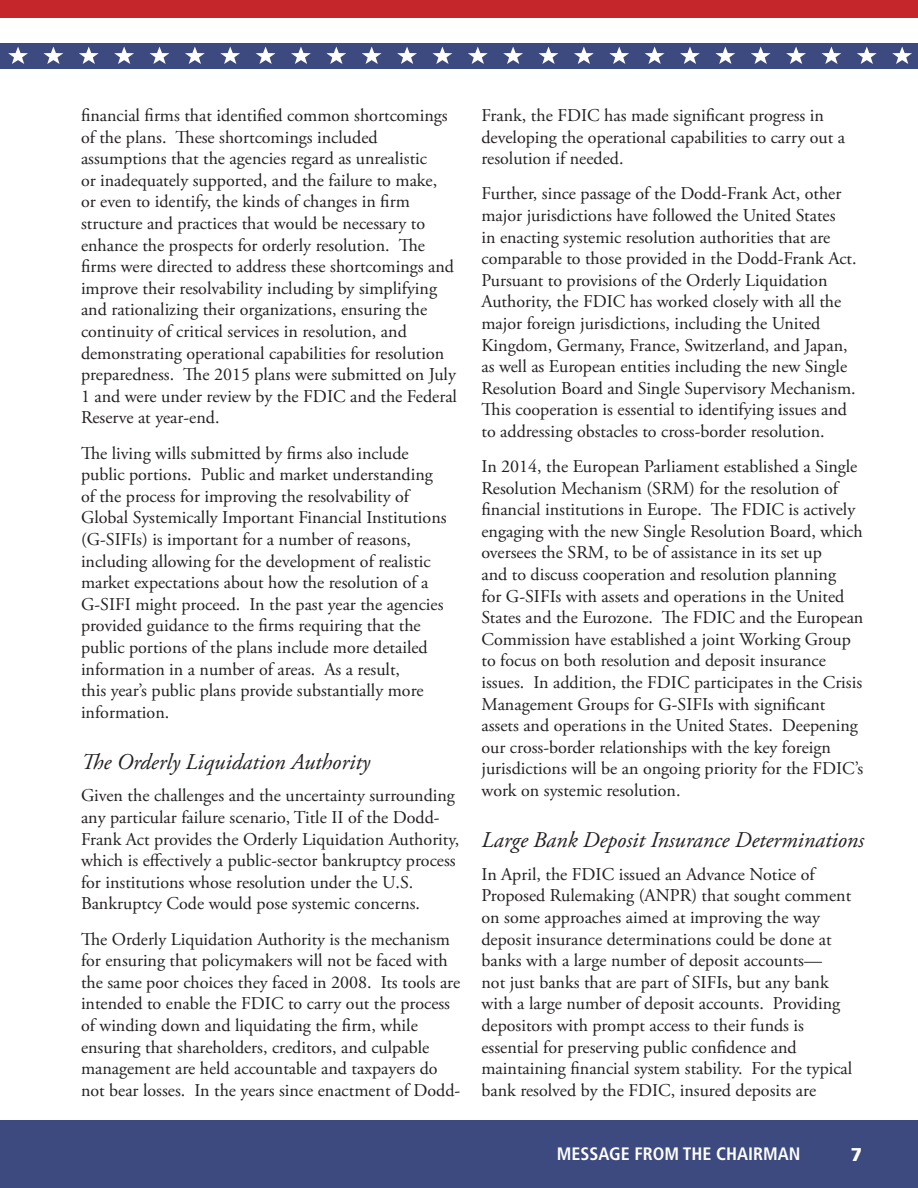
<style>
.page{position:relative;width:918px;height:1188px;background:#fff}
.page>*{position:absolute;margin:0;border:0;box-sizing:border-box;transform-origin:0 0}
.Heading_3{font:italic 22.5px "Adobe Garamond Pro";color:#231f20}
.t1{font:900 18.45px "Frutiger";color:#fff}
.Text_Main{font:18px/21.6px "Adobe Garamond Pro";color:#231f20}
.t2{font:700 condensed 18px "Frutiger";color:#fff}
</style>
<div class="page">
<div style="left:0;top:1120px;width:918px;height:68px;background:#3d4a7f"></div>
<div style="left:0;top:43px;width:918px;height:26px;background:#3d4a7f"></div>
<div style="left:0;top:0;width:918px;height:17px;background:#c4262c"></div>
<svg style="left:8px;top:47px;width:20px;height:17px"></svg>
<svg style="left:362px;top:47px;width:20px;height:17px"></svg>
<svg style="left:79px;top:47px;width:20px;height:17px"></svg>
<svg style="left:256px;top:47px;width:20px;height:17px"></svg>
<svg style="left:574px;top:47px;width:20px;height:17px"></svg>
<svg style="left:786px;top:47px;width:20px;height:17px"></svg>
<svg style="left:43px;top:47px;width:20px;height:17px"></svg>
<svg style="left:220px;top:47px;width:20px;height:17px"></svg>
<svg style="left:539px;top:47px;width:19px;height:17px"></svg>
<svg style="left:715px;top:47px;width:20px;height:17px"></svg>
<svg style="left:114px;top:47px;width:20px;height:17px"></svg>
<svg style="left:326px;top:47px;width:20px;height:17px"></svg>
<svg style="left:503px;top:47px;width:20px;height:17px"></svg>
<svg style="left:645px;top:47px;width:20px;height:17px"></svg>
<svg style="left:857px;top:47px;width:20px;height:17px"></svg>
<svg style="left:432px;top:47px;width:20px;height:17px"></svg>
<svg style="left:751px;top:47px;width:20px;height:17px"></svg>
<svg style="left:150px;top:47px;width:19px;height:17px"></svg>
<svg style="left:680px;top:47px;width:20px;height:17px"></svg>
<svg style="left:892px;top:47px;width:20px;height:17px"></svg>
<svg style="left:185px;top:47px;width:20px;height:17px"></svg>
<svg style="left:397px;top:47px;width:20px;height:17px"></svg>
<svg style="left:291px;top:47px;width:20px;height:17px"></svg>
<svg style="left:468px;top:47px;width:20px;height:17px"></svg>
<svg style="left:609px;top:47px;width:20px;height:17px"></svg>
<svg style="left:821px;top:47px;width:20px;height:17px"></svg>
<p class="Text_Main" style="left:81px;top:105px;width:378px">financial firms that identified common shortcomings of the plans. These shortcomings included assumptions that the agencies regard as unrealistic<br>or inadequately supported, and the failure to make,<br>or even to identify, the kinds of changes in firm structure and practices that would be necessary to enhance the prospects for orderly resolution. The firms were directed to address these shortcomings and improve their resolvability including by simplifying and rationalizing their organizations, ensuring the continuity of critical services in resolution, and demonstrating operational capabilities for resolution preparedness. The 2015 plans were submitted on July 1 and were under review by the FDIC and the Federal Reserve at year-end.</p>
<p class="Text_Main" style="left:81px;top:443px;width:367px">The living wills submitted by firms also include public portions. Public and market understanding of the process for improving the resolvability of Global Systemically Important Financial Institutions (G-SIFIs) is important for a number of reasons, including allowing for the development of realistic market expectations about how the resolution of a G-SIFI might proceed. In the past year the agencies provided guidance to the firms requiring that the public portions of the plans include more detailed information in a number of areas. As a result,<br>this year’s public plans provide substantially more information.</p>
<p class="Heading_3" style="left:81px;top:748px;width:290px">The Orderly Liquidation Authority</p>
<p class="Text_Main" style="left:81px;top:786px;width:380px">Given the challenges and the uncertainty surrounding any particular failure scenario, Title II of the Dodd-Frank Act provides the Orderly Liquidation Authority, which is effectively a public-sector bankruptcy process for institutions whose resolution under the U.S.<br>Bankruptcy Code would pose systemic concerns.</p>
<p class="Text_Main" style="left:81px;top:929px;width:381px">The Orderly Liquidation Authority is the mechanism for ensuring that policymakers will not be faced with the same poor choices they faced in 2008. Its tools are intended to enable the FDIC to carry out the process of winding down and liquidating the firm, while ensuring that shareholders, creditors, and culpable management are held accountable and taxpayers do not bear losses. In the years since enactment of Dodd-</p>
<p class="Text_Main" style="left:482px;top:105px;width:365px">Frank, the FDIC has made significant progress in developing the operational capabilities to carry out a resolution if needed.</p>
<p class="Text_Main" style="left:482px;top:183px;width:377px">Further, since passage of the Dodd-Frank Act, other major jurisdictions have followed the United States<br>in enacting systemic resolution authorities that are comparable to those provided in the Dodd-Frank Act.<br>Pursuant to provisions of the Orderly Liquidation Authority, the FDIC has worked closely with all the major foreign jurisdictions, including the United Kingdom, Germany, France, Switzerland, and Japan, as well as European entities including the new Single Resolution Board and Single Supervisory Mechanism.<br>This cooperation is essential to identifying issues and to addressing obstacles to cross-border resolution.</p>
<p class="Text_Main" style="left:482px;top:456px;width:383px">In 2014, the European Parliament established a Single Resolution Mechanism (SRM) for the resolution of financial institutions in Europe. The FDIC is actively engaging with the new Single Resolution Board, which oversees the SRM, to be of assistance in its set up<br>and to discuss cooperation and resolution planning<br>for G-SIFIs with assets and operations in the United States and the Eurozone. The FDIC and the European Commission have established a joint Working Group to focus on both resolution and deposit insurance issues. In addition, the FDIC participates in the Crisis Management Groups for G-SIFIs with significant assets and operations in the United States. Deepening our cross-border relationships with the key foreign jurisdictions will be an ongoing priority for the FDIC’s work on systemic resolution.</p>
<p class="Heading_3" style="left:482px;top:827px;width:384px">Large Bank Deposit Insurance Determinations</p>
<p class="Text_Main" style="left:482px;top:864px;width:372px">In April, the FDIC issued an Advance Notice of Proposed Rulemaking (ANPR) that sought comment on some approaches aimed at improving the way deposit insurance determinations could be done at banks with a large number of deposit accounts—<br>not just banks that are part of SIFIs, but any bank with a large number of deposit accounts. Providing depositors with prompt access to their funds is essential for preserving public confidence and maintaining financial system stability. For the typical bank resolved by the FDIC, insured deposits are</p>
<p class="t2" style="left:557px;top:1143px;width:245px">MESSAGE FROM THE CHAIRMAN</p>
<p class="t1" style="left:851px;top:1143px;width:13px">7</p>
</div>
